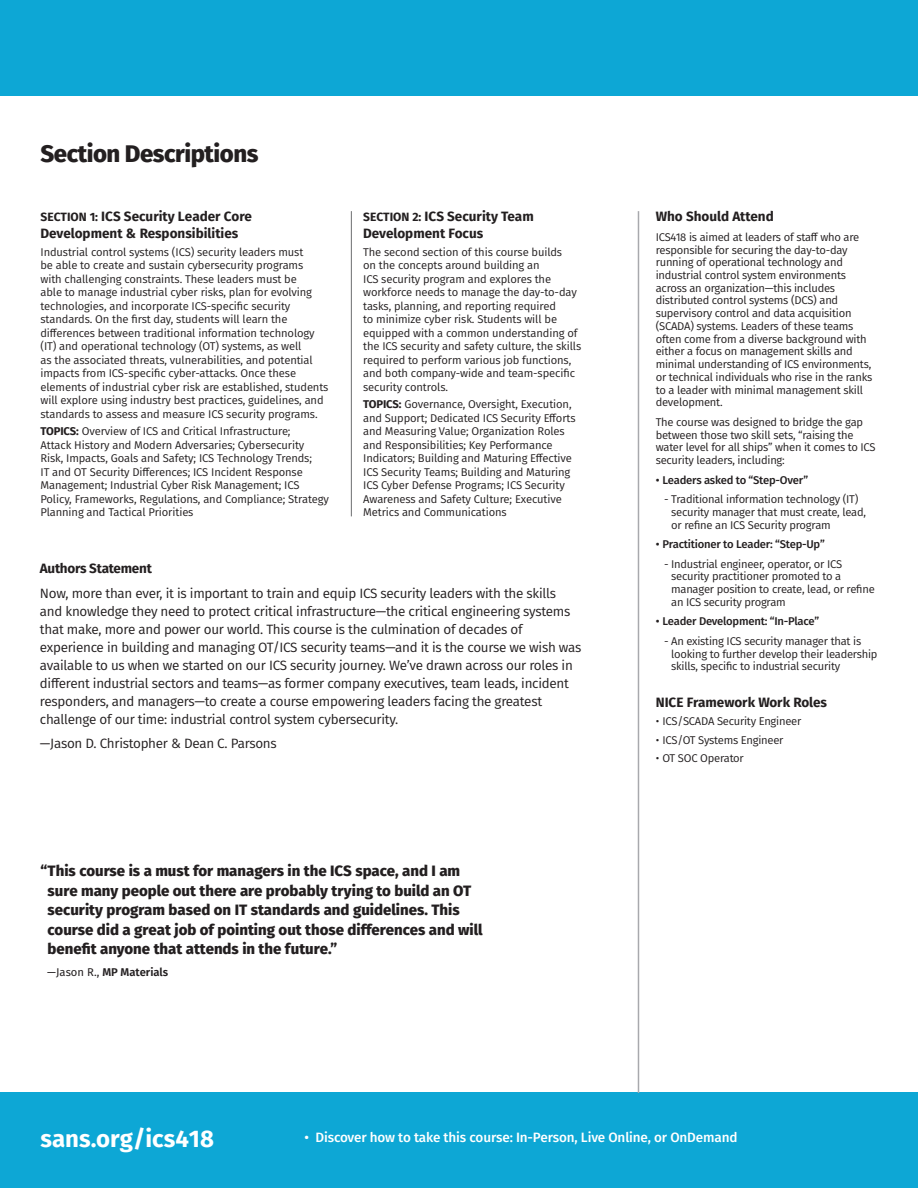
<style>
.page{position:relative;width:918px;height:1188px;background:#fff}
.page>*{position:absolute;margin:0;border:0;box-sizing:border-box;transform-origin:0 0}
.t1{font:800 24px "Fira Sans";letter-spacing:-.02em;color:#231f20}
.t2{font:700 24px "Fira Sans";color:#fff}
.t3{font:800 15px/19.5px "Fira Sans";color:#231f20}
.t4{font:13.5px/18px "Fira Sans";letter-spacing:-.02em;color:#231f20}
.t5{font:700 13.5px/16.5px "Fira Sans";color:#231f20}
.t6{font:500 13.5px "Fira Sans";letter-spacing:-.01em;color:#fff}
.t7{font:700 13.5px "Fira Sans";letter-spacing:-.02em;color:#231f20}
.t8{font:11.25px/13.5px "Fira Sans";letter-spacing:-.015em;color:#231f20}
.t9{font:500 11.25px "Fira Sans";letter-spacing:-.02em;color:#231f20}
.t10{font:600 11.25px "Fira Sans";color:#231f20}
.s1{font-size:12px}
.s2{font-weight:700}
.s3{font-weight:400}
</style>
<div class="page">
<div style="left:0;top:1093px;width:918px;height:95px;background:#0da7d5"></div>
<hr style="left:351px;top:211px;width:1px;height:305px;background:#6c6d70">
<div style="left:0;top:0;width:918px;height:95px;background:#0da7d5"></div>
<hr style="left:638px;top:211px;width:1px;height:882px;background:#a8a9ad">
<h1 class="t1" style="left:40px;top:137px;width:219px">Section Descriptions</h1>
<p class="t5" style="left:40px;top:208px;width:213px"><span class="s1">SECTION 1:</span> ICS Security Leader Core<br>Development &amp; Responsibilities</p>
<p class="t8" style="left:40px;top:245px;width:290px">Industrial control systems (ICS) security leaders must<br>be able to create and sustain cybersecurity programs<br>with challenging constraints. These leaders must be<br>able to manage industrial cyber risks, plan for evolving technologies, and incorporate ICS-specific security standards. On the first day, students will learn the differences between traditional information technology (IT) and operational technology (OT) systems, as well<br>as the associated threats, vulnerabilities, and potential impacts from ICS-specific cyber-attacks. Once these elements of industrial cyber risk are established, students will explore using industry best practices, guidelines, and standards to assess and measure ICS security programs.</p>
<p class="t8" style="left:40px;top:424px;width:290px"><span class="s2">TOPICS:</span> Overview of ICS and Critical Infrastructure;<br>Attack History and Modern Adversaries; Cybersecurity Risk, Impacts, Goals and Safety; ICS Technology Trends;<br>IT and OT Security Differences; ICS Incident Response Management; Industrial Cyber Risk Management; ICS Policy, Frameworks, Regulations, and Compliance; Strategy Planning and Tactical Priorities</p>
<p class="t5" style="left:363px;top:208px;width:172px"><span class="s1">SECTION 2:</span> ICS Security Team<br>Development Focus</p>
<p class="t8" style="left:363px;top:245px;width:220px">The second section of this course builds<br>on the concepts around building an<br>ICS security program and explores the workforce needs to manage the day-to-day tasks, planning, and reporting required<br>to minimize cyber risk. Students will be equipped with a common understanding of the ICS security and safety culture, the skills required to perform various job functions, and both company-wide and team-specific security controls.</p>
<p class="t8" style="left:363px;top:397px;width:214px"><span class="s2">TOPICS:</span> Governance, Oversight, Execution, and Support; Dedicated ICS Security Efforts and Measuring Value; Organization Roles and Responsibilities; Key Performance Indicators; Building and Maturing Effective ICS Security Teams; Building and Maturing ICS Cyber Defense Programs; ICS Security Awareness and Safety Culture; Executive Metrics and Communications</p>
<p class="t7" style="left:40px;top:559px;width:113px">Authors Statement</p>
<p class="t4" style="left:40px;top:584px;width:543px">Now, more than ever, it is important to train and equip ICS security leaders with the skills and knowledge they need to protect critical infrastructure—the critical engineering systems that make, more and power our world. This course is the culmination of decades of experience in building and managing OT/ICS security teams—and it is the course we wish was available to us when we started on our ICS security journey. We’ve drawn across our roles in different industrial sectors and teams—as former company executives, team leads, incident responders, and managers—to create a course empowering leaders facing the greatest challenge of our time: industrial control system cybersecurity.</p>
<p class="t4" style="left:40px;top:734px;width:238px">—Jason D. Christopher &amp; Dean C. Parsons</p>
<p class="t3" style="left:48px;top:861px;width:437px;text-indent:-7px">“This course is a must for managers in the ICS space, and I am sure many people out there are probably trying to build an OT security program based on IT standards and guidelines. This course did a great job of pointing out those differences and will benefit anyone that attends in the future.”</p>
<p class="t10" style="left:47px;top:963px;width:123px"><span class="s3">—Jason R.,</span> MP Materials</p>
<p class="t5" style="left:656px;top:208px;width:120px">Who Should Attend</p>
<p class="t8" style="left:656px;top:230px;width:218px;line-height:12.8px">ICS418 is aimed at leaders of staff who are responsible for securing the day-to-day running of operational technology and industrial control system environments across an organization—this includes distributed control systems (DCS) and supervisory control and data acquisition (SCADA) systems. Leaders of these teams often come from a diverse background with either a focus on management skills and minimal understanding of ICS environments, or technical individuals who rise in the ranks to a leader with minimal management skill development.</p>
<p class="t8" style="left:656px;top:415px;width:221px;line-height:12.8px">The course was designed to bridge the gap between those two skill sets, “raising the water level for all ships” when it comes to ICS security leaders, including:</p>
<p class="t9" style="left:656px;top:472px;width:154px">• Leaders asked to “Step-Over”</p>
<p class="t8" style="left:671px;top:493px;width:196px;line-height:12.8px;text-indent:-7px">- Traditional information technology (IT) security manager that must create, lead, or refine an ICS Security program</p>
<p class="t9" style="left:656px;top:536px;width:171px">• Practitioner to Leader: “Step-Up”</p>
<p class="t8" style="left:671px;top:557px;width:205px;line-height:12.8px;text-indent:-7px">- Industrial engineer, operator, or ICS security practitioner promoted to a manager position to create, lead, or refine an ICS security program</p>
<p class="t9" style="left:656px;top:614px;width:165px">• Leader Development: “In-Place”</p>
<p class="t8" style="left:671px;top:634px;width:208px;line-height:12.8px;text-indent:-7px">- An existing ICS security manager that is looking to further develop their leadership skills, specific to industrial security</p>
<p class="t5" style="left:656px;top:694px;width:173px">NICE Framework Work Roles</p>
<p class="t8" style="left:656px;top:714px;width:147px">• ICS/SCADA Security Engineer</p>
<p class="t8" style="left:656px;top:733px;width:129px">• ICS/OT Systems Engineer</p>
<p class="t8" style="left:656px;top:751px;width:90px">• OT SOC Operator</p>
<h1 class="t2" style="left:40px;top:1122px;width:175px">sans.org/ics418</h1>
<p class="t6" style="left:305px;top:1128px;width:435px">• Discover how to take this course: In-Person, Live Online, or OnDemand</p>
</div>
